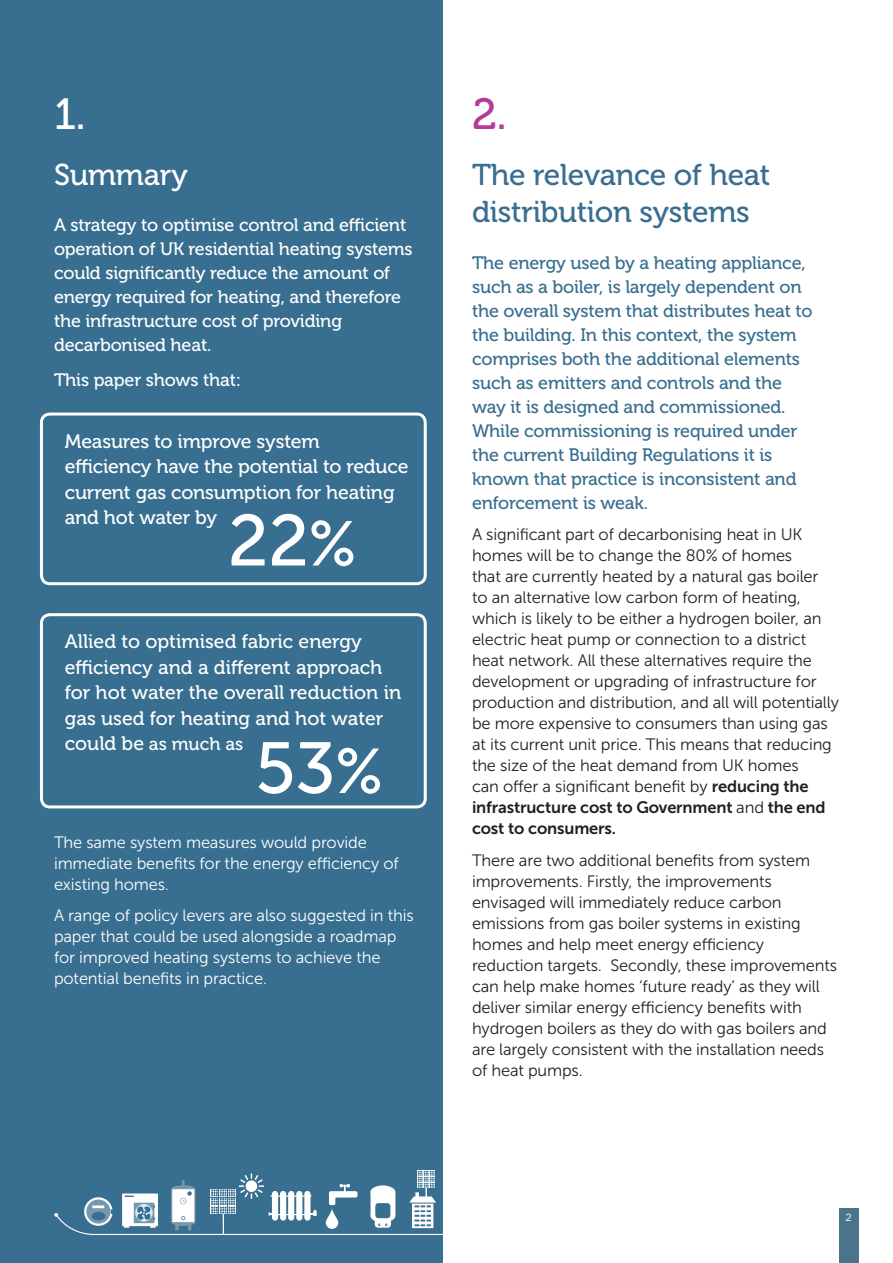
<style>
.page{position:relative;width:893px;height:1263px;background:#fff}
.page>*{position:absolute;margin:0;border:0;box-sizing:border-box;transform-origin:0 0}
.t1{font:72px "Museo Sans 500";color:#fff}
.t2{font:43.5px "Museo 500";color:#fff}
.t3{font:43.5px "Museo 500";color:#b53b96}
.t4{font:30px/37.5px "Museo 500";letter-spacing:-.01em;color:#386e8f}
.t5{font:30px "Museo 500";letter-spacing:-.01em;color:#fff}
.t6{font:19.5px/25.5px "Museo 500";letter-spacing:-.01em;color:#fff}
.t7{font:18px/24px "Museo 500";letter-spacing:-.01em;color:#386e8f}
.t8{font:18px/24px "Museo 500";letter-spacing:-.01em;color:#fff}
.t9{font:16.5px/21px "Museo Sans 300";letter-spacing:-.01em;color:#231f20}
.t10{font:16.5px/21px "Museo Sans 300";letter-spacing:-.01em;color:#fff}
.t11{font:10.5px "Gotham";color:#fff}
.s1{font-size:63px}
.s2{font-size:19.5px}
.s3{font-family:"Museo Sans 700"}
</style>
<div class="page">
<div style="left:0;top:0;width:442px;height:1263px;background:#386e8f"></div>
<div style="left:40px;top:412px;width:387px;height:173px;border:3px solid #fff;border-radius:9px"></div>
<div style="left:40px;top:613px;width:387px;height:195px;border:3px solid #fff;border-radius:9px"></div>
<svg style="left:54px;top:1170px;width:389px;height:65px"></svg>
<div style="left:92px;top:1212px;width:13px;height:8px;background:#386e8f;border-radius:50%"></div>
<div style="left:839px;top:1208px;width:19px;height:55px;background:#49748a"></div>
<p class="t2" style="left:54px;top:90px;width:33px">1.</p>
<p class="t5" style="left:54px;top:158px;width:135px">Summary</p>
<p class="t8" style="left:54px;top:213px;width:360px">A strategy to optimise control and efficient operation of UK residential heating systems could significantly reduce the amount of energy required for heating, and therefore the infrastructure cost of providing decarbonised heat.</p>
<p class="t8" style="left:54px;top:368px;width:189px">This paper shows that:</p>
<p class="t6" style="left:65px;top:429px;width:345px">Measures to improve system efficiency have the potential to reduce current gas consumption for heating and hot water by</p>
<p class="t1" style="left:227px;top:501px;width:130px">22<span class="s1">%</span></p>
<p class="t6" style="left:65px;top:629px;width:338px">Allied to optimised fabric energy efficiency and a different approach for hot water the overall reduction in gas used for heating and hot water</p>
<p class="t8" style="left:65px;top:732px;width:180px"><span class="s2">could be</span> as much as</p>
<p class="t1" style="left:255px;top:729px;width:129px">53<span class="s1">%</span></p>
<p class="t10" style="left:54px;top:832px;width:346px">The same system measures would provide immediate benefits for the energy efficiency of existing homes.</p>
<p class="t10" style="left:54px;top:905px;width:361px">A range of policy levers are also suggested in this paper that could be used alongside a roadmap for improved heating systems to achieve the potential benefits in practice.</p>
<p class="t3" style="left:472px;top:90px;width:36px">2.</p>
<p class="t4" style="left:472px;top:156px;width:300px">The relevance of heat distribution systems</p>
<p class="t7" style="left:472px;top:251px;width:342px">The energy used by a heating appliance, such as a boiler, is largely dependent on the overall system that distributes heat to the building. In this context, the system comprises both the additional elements such as emitters and controls and the way it is designed and commissioned.<br>While commissioning is required under the current Building Regulations it is known that practice is inconsistent and enforcement is weak.</p>
<p class="t9" style="left:472px;top:524px;width:368px">A significant part of decarbonising heat in UK homes will be to change the 80% of homes<br>that are currently heated by a natural gas boiler<br>to an alternative low carbon form of heating, which is likely to be either a hydrogen boiler, an electric heat pump or connection to a district heat network. All these alternatives require the development or upgrading of infrastructure for production and distribution, and all will potentially be more expensive to consumers than using gas at its current unit price. This means that reducing the size of the heat demand from UK homes<br>can offer a significant benefit by <span class="s3">reducing the infrastructure cost to Government</span> and <span class="s3">the end cost to consumers.</span></p>
<p class="t9" style="left:472px;top:850px;width:367px">There are two additional benefits from system improvements. Firstly, the improvements envisaged will immediately reduce carbon emissions from gas boiler systems in existing homes and help meet energy efficiency reduction targets. Secondly, these improvements can help make homes ‘future ready’ as they will deliver similar energy efficiency benefits with hydrogen boilers as they do with gas boilers and are largely consistent with the installation needs of heat pumps.</p>
<p class="t11" style="left:845px;top:1211px;width:8px">7</p>
<p class="t11" style="left:845px;top:1211px;width:8px">2</p>
</div>
